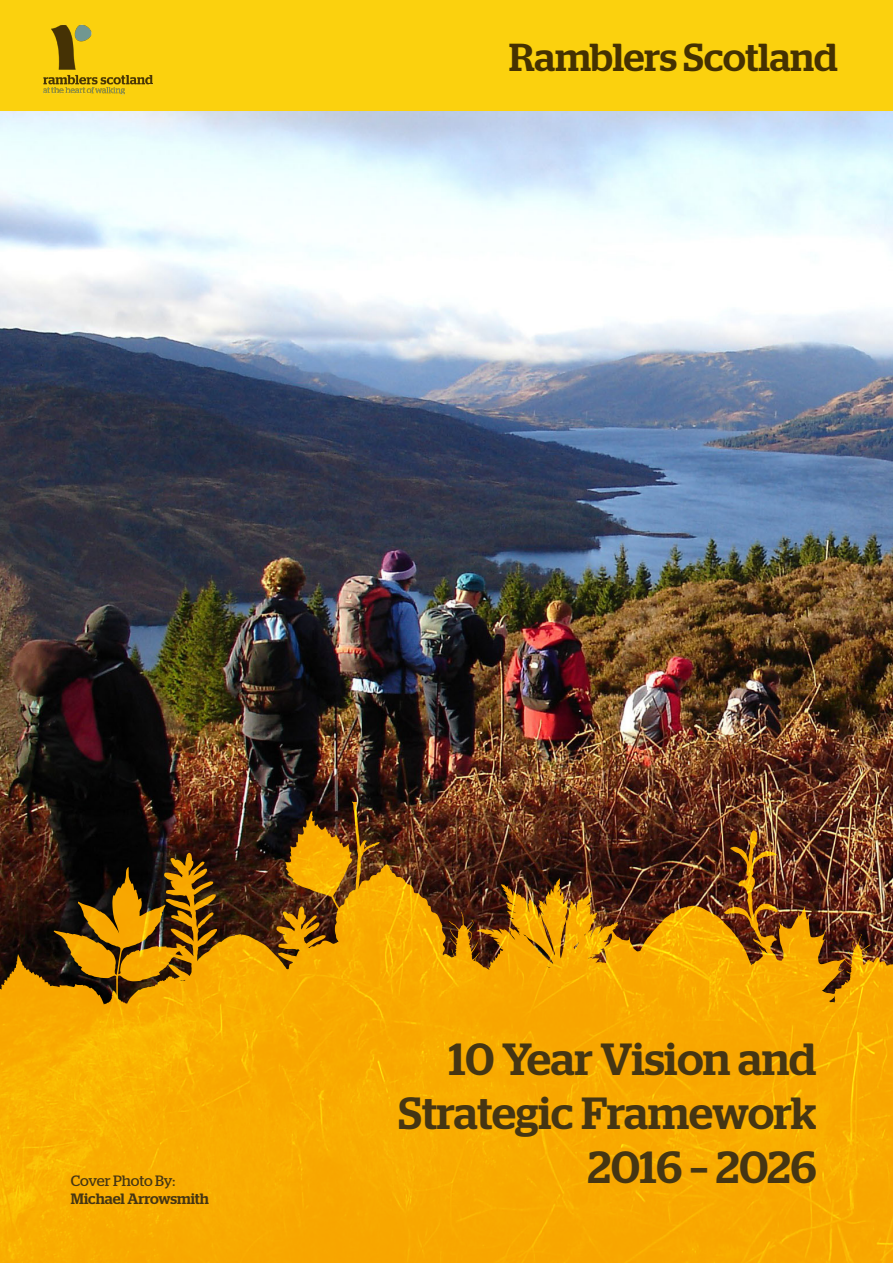
<style>
.page{position:relative;width:893px;height:1263px;background:#fff}
.page>*{position:absolute;margin:0;border:0;box-sizing:border-box;transform-origin:0 0}
.t1{font:500 45px/54px "Stag";letter-spacing:-.005em;color:#453513;text-align:right}
.t2{font:500 39px "Stag";color:#453101}
.t3{font:500 15px "Stag";color:#453513}
.t4{font:15px "Stag";letter-spacing:-.01em;color:#453513}
</style>
<div class="page">
<img style="left:0;top:111px;width:893px;height:690px">
<svg style="left:0;top:801px;width:893px;height:462px;background:#c88707"></svg>
<div style="left:0;top:0;width:893px;height:111px;background:#fbd10e"></div>
<img style="left:43px;top:24px;width:110px;height:71px">
<p class="t2" style="left:509px;top:34px;width:330px">Ramblers Scotland</p>
<p class="t4" style="left:71px;top:1172px;width:106px">Cover Photo By:</p>
<p class="t3" style="left:71px;top:1190px;width:140px">Michael Arrowsmith</p>
<p class="t1" style="left:398px;top:1031px;width:419px">10 Year Vision and<br>Strategic Framework</p>
<p class="t1" style="left:587px;top:1139px;width:230px">2016 – 2026</p>
</div>
